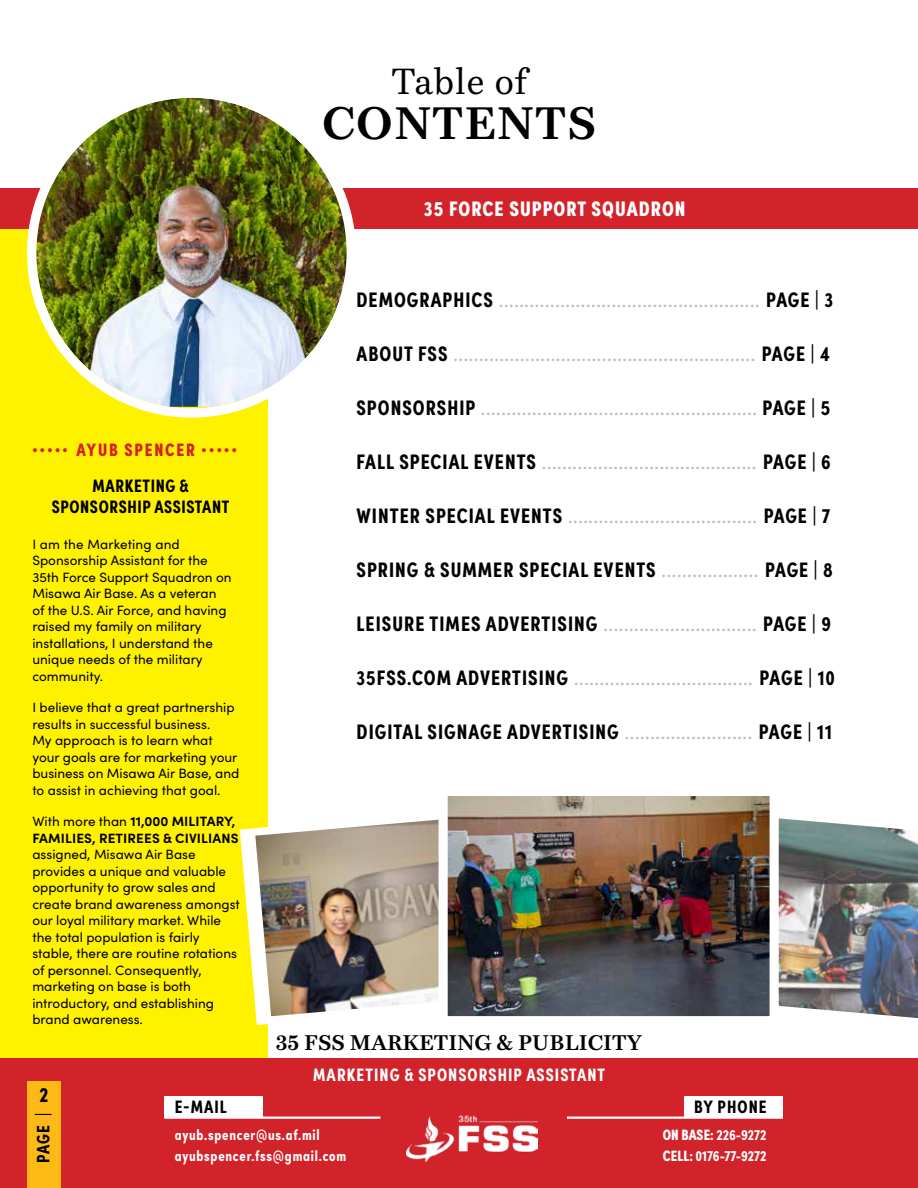
<style>
.page{position:relative;width:918px;height:1188px;background:#fff}
.page>*{position:absolute;margin:0;border:0;box-sizing:border-box;transform-origin:0 0}
.t1{font:700 45px "Bressay";letter-spacing:.025em;color:#000}
.t2{font:36px "Bressay";letter-spacing:.025em;color:#000}
.t3{font:21px "Sofia Pro";color:#bcbec0}
.t4{font:700 21px "Sofia Pro Condensed";letter-spacing:.05em;color:#000}
.t5{font:700 21px "Bressay";color:#000}
.t6{font:900 21px "Sofia Pro Condensed";letter-spacing:.05em;color:#fff}
.t7{font:700 18px "Sofia Pro Condensed";letter-spacing:.035em;color:#000}
.t8{font:900 18px/36px "Sofia Pro Condensed";letter-spacing:.1em;color:#d2232a}
.t9{font:700 18px "Sofia Pro Condensed";letter-spacing:.06em;color:#fff}
.t10{font:700 15px/21px "Sofia Pro Condensed";letter-spacing:.05em;color:#fff}
.t11{font:700 15px "Sofia Pro Condensed";color:#fff}
.t12{font:13.5px/16.5px "Sofia Pro";color:#000}
.t13{font:700 13.5px/16.5px "Sofia Pro";letter-spacing:.01em;color:#000}
.s1{font-weight:700;color:#000}
.s2{font-weight:400}
.s3{font-family:"Sofia Pro Condensed";font-weight:700;color:#000}
.s4{font-family:"Sofia Pro";font-weight:400;color:#bcbec0}
.s5{font-weight:900}
</style>
<div class="page">
<div style="left:0;top:1058px;width:918px;height:130px;background:#d2232a"></div>
<div style="left:164px;top:1097px;width:99px;height:21px;background:#fff"></div>
<hr style="left:164px;top:1117px;width:216px;height:2px;background:#fff">
<div style="left:684px;top:1097px;width:99px;height:21px;background:#fff"></div>
<hr style="left:567px;top:1117px;width:216px;height:2px;background:#fff">
<img style="left:407px;top:1115px;width:131px;height:46px">
<div style="left:27px;top:1081px;width:34px;height:107px;background:#fdb915"></div>
<div style="left:0;top:229px;width:268px;height:828px;background:#fff200"></div>
<div style="left:0;top:188px;width:918px;height:41px;background:#d2232a"></div>
<img style="left:779px;top:818px;width:139px;height:200px">
<img style="left:239px;top:819px;width:200px;height:206px">
<img style="left:449px;top:797px;width:320px;height:218px">
<div style="left:439px;top:787px;width:340px;height:238px;border:9px solid #fff"></div>
<img style="left:36px;top:99px;width:311px;height:309px">
<div style="left:27px;top:89px;width:329px;height:329px;border:9px solid #fff;border-radius:50%"></div>
<h2 class="t2" style="left:391px;top:61px;width:137px">Table of</h2>
<h1 class="t1" style="left:322px;top:98px;width:275px">CONTENTS</h1>
<h3 class="t8" style="left:93px;top:430px;width:146px;text-indent:-60px"><sup>.....</sup> AYUB SPENCER <sup>.....<br></sup><span class="s1">MARKETING &amp;</span></h3>
<h3 class="t7" style="left:52px;top:493px;width:179px">SPONSORSHIP ASSISTANT</h3>
<p class="t12" style="left:32px;top:535px;width:201px">I am the Marketing and<br>Sponsorship Assistant for the<br>35th Force Support Squadron on<br>Misawa Air Base. As a veteran of the U.S. Air Force, and having raised my family on military installations, I understand the unique needs of the military community.</p>
<p class="t12" style="left:32px;top:699px;width:209px">I believe that a great partnership results in successful business.<br>My approach is to learn what your goals are for marketing your business on Misawa Air Base, and to assist in achieving that goal.</p>
<p class="t13" style="left:32px;top:812px;width:208px"><span class="s2">With more than</span> 11,000 MILITARY,<br>FAMILIES, RETIREES &amp; CIVILIANS</p>
<p class="t12" style="left:32px;top:846px;width:209px">assigned, Misawa Air Base provides a unique and valuable opportunity to grow sales and create brand awareness amongst our loyal military market. While the total population is fairly stable, there are routine rotations of personnel. Consequently, marketing on base is both introductory, and establishing brand awareness.</p>
<h3 class="t6" style="left:424px;top:192px;width:263px">35 FORCE SUPPORT SQUADRON</h3>
<h3 class="t3" style="left:357px;top:284px;width:478px"><span class="s3">DEMOGRAPHICS</span> ................................................... <span class="s3">PAGE | 3</span></h3>
<h3 class="t3" style="left:357px;top:338px;width:475px"><span class="s3">ABOUT FSS</span> ........................................................... <span class="s3">PAGE | 4</span></h3>
<h3 class="t3" style="left:357px;top:392px;width:475px"><span class="s3">SPONSORSHIP</span> ...................................................... <span class="s3">PAGE | 5</span></h3>
<h3 class="t3" style="left:357px;top:446px;width:476px"><span class="s3">FALL SPECIAL EVENTS</span> .......................................... <span class="s3">PAGE | 6</span></h3>
<h3 class="t3" style="left:357px;top:500px;width:475px"><span class="s3">WINTER SPECIAL EVENTS</span> ..................................... <span class="s3">PAGE | 7</span></h3>
<h3 class="t4" style="left:357px;top:553px;width:478px">SPRING &amp; SUMMER SPECIAL EVENTS <span class="s4">...................</span> PAGE | 8</h3>
<h3 class="t3" style="left:357px;top:608px;width:476px"><span class="s3">LEISURE TIMES ADVERTISING</span> .............................. <span class="s3">PAGE | 9</span></h3>
<h3 class="t3" style="left:357px;top:662px;width:480px"><span class="s3">35FSS.COM ADVERTISING</span> ................................... <span class="s3">PAGE | 10</span></h3>
<h3 class="t4" style="left:357px;top:715px;width:477px">DIGITAL SIGNAGE ADVERTISING <span class="s4">.........................</span> PAGE | 11</h3>
<h3 class="t5" style="left:276px;top:1030px;width:368px">35 FSS MARKETING &amp; PUBLICITY</h3>
<h3 class="t9" style="left:313px;top:1061px;width:293px">MARKETING &amp; SPONSORSHIP ASSISTANT</h3>
<h3 class="t4" style="left:39px;top:1078px;width:10px">2</h3>
<h3 class="t7" style="left:29px;top:1163px;width:51px;rotate:-90deg">PAGE |</h3>
<h3 class="t7" style="left:175px;top:1093px;width:54px">E-MAIL</h3>
<p class="t10" style="left:175px;top:1123px;width:173px">ayub.spencer@us.af.mil ayubspencer.fss@gmail.com</p>
<h3 class="t7" style="left:694px;top:1093px;width:74px">BY PHONE</h3>
<p class="t10" style="left:663px;top:1123px;width:105px"><span class="s5">ON BASE:</span> 226-9272</p>
<p class="t11" style="left:663px;top:1144px;width:105px"><span class="s5">CELL:</span> 0176-77-9272</p>
</div>
